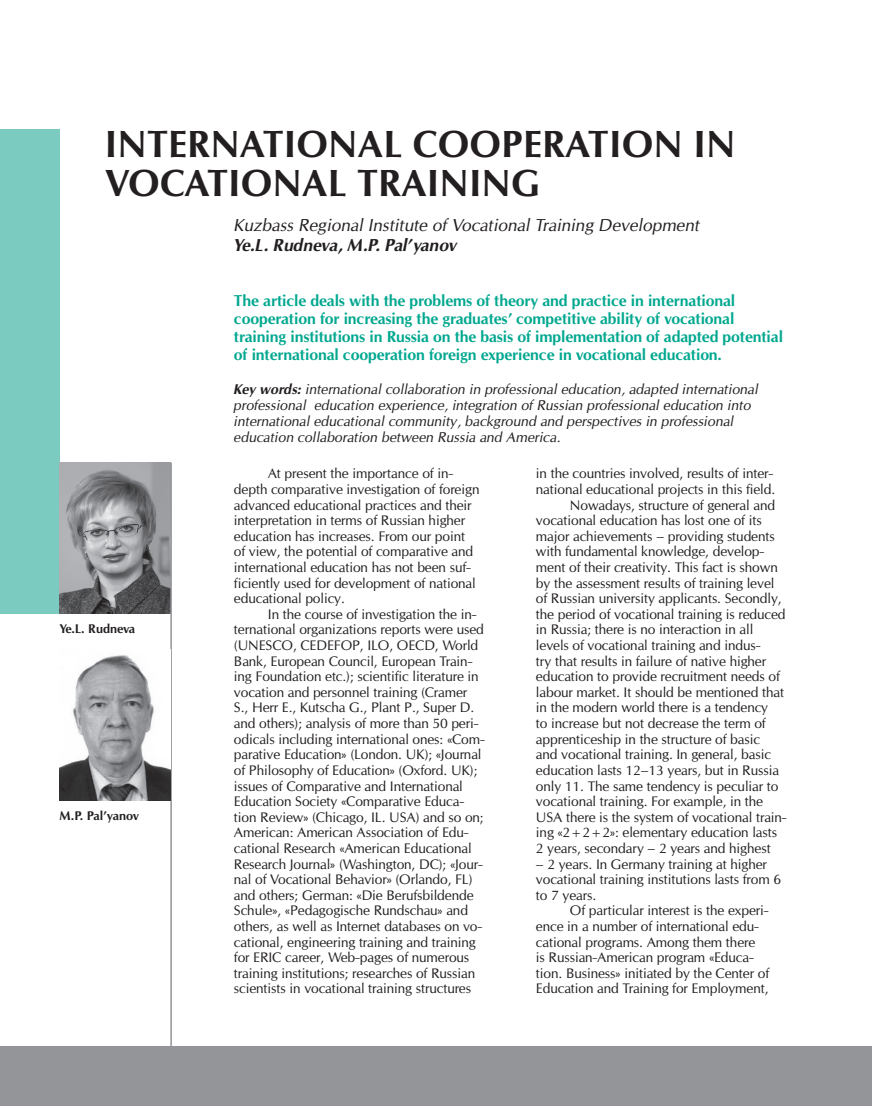
<style>
.page{position:relative;width:872px;height:1106px;background:#fff}
.page>*{position:absolute;margin:0;border:0;box-sizing:border-box;transform-origin:0 0}
.t1{font:700 36px "Opium New";color:#231f20}
.t2{font:italic 16.5px "Opium New";color:#231f20}
.t3{font:italic 700 16.5px "Opium New";color:#231f20}
.t4{font:700 15px/18px "Opium New";letter-spacing:-.01em;color:#00a78f}
.t5{font:italic 13.5px/16.2px "Opium New";color:#231f20}
.t6{font:13.2px/15.6px "Opium New";letter-spacing:-.01em;color:#231f20}
.t7{font:700 12px "Opium New";color:#231f20}
.s1{font-weight:700}
</style>
<div class="page">
<div style="left:0;top:1046px;width:872px;height:60px;background:#939598"></div>
<div style="left:0;top:129px;width:60px;height:484px;background:#7bcbc0"></div>
<img style="left:60px;top:462px;width:110px;height:151px">
<hr style="left:170px;top:463px;width:2px;height:583px;background:#939598">
<img style="left:60px;top:655px;width:110px;height:145px">
<h1 class="t1" style="left:105px;top:122px;width:109px">INTERNA</h1>
<h1 class="t1" style="left:263px;top:122px;width:45px">TIONAL</h1>
<h1 class="t1" style="left:412px;top:122px;width:28px">COOP</h1>
<h1 class="t1" style="left:523px;top:122px;width:110px">ERATION</h1>
<h1 class="t1" style="left:693px;top:122px;width:19px">IN</h1>
<h1 class="t1" style="left:105px;top:161px;width:51px">VOCA</h1>
<h1 class="t1" style="left:207px;top:161px;width:45px">TIONAL</h1>
<h1 class="t1" style="left:357px;top:161px;width:45px">TRAINING</h1>
<p class="t2" style="left:234px;top:215px;width:467px">Kuzbass Regional Institute of Vocational Training Development</p>
<p class="t3" style="left:234px;top:235px;width:225px">Ye.L. Rudneva, М.P. Pal’yanov</p>
<p class="t7" style="left:60px;top:621px;width:77px">Ye.L. Rudneva</p>
<p class="t7" style="left:60px;top:808px;width:81px">М.P. Pal’yanov</p>
<p class="t4" style="left:234px;top:292px;width:550px">The article deals with the problems of theory and practice in international cooperation for increasing the graduates’ competitive ability of vocational training institutions in Russia on the basis of implementation of adapted potential of international cooperation foreign experience in vocational education.</p>
<p class="t5" style="left:234px;top:380px;width:526px"><span class="s1">Key words:</span> international collaboration in professional education, adapted international professional education experience, integration of Russian professional education into international educational community, background and perspectives in professional education collaboration between Russia and America.</p>
<p class="t6" style="left:234px;top:466px;width:247px;text-indent:34px">At present the importance of in&shy;depth comparative investigation of foreign advanced educational practices and their interpretation in terms of Russian higher education has increases. From our point of view, the potential of comparative and international education has not been suf&shy;ficiently used for development of national educational policy.</p>
<p class="t6" style="left:234px;top:606px;width:252px;text-indent:34px">I n the course of investigation the in&shy;ternational organizations reports were used (UN ESCO</p>
<p class="t6" style="left:234px;top:637px;width:252px;text-indent:59px">, CEDEFOP, ILO, OECD, World Bank, European Council, European Train&shy;ing Foundation etc.); scientific literature in vocation and personnel training (Cramer S., Herr E., Kutscha G., Plant P., Super D. and others); analysis of more than 50 peri&shy;odicals including international ones: «Com&shy;parative Education» (London. U K); «Journal of Philosophy of Education» (Oxford. U K); issues of Comparative and I nternational Education Society «Comparative Educa&shy;tion Review» (Chicago, IL . USA</p>
<p class="t6" style="left:234px;top:809px;width:251px;text-indent:182px">) and so on; American: American Association of Edu&shy;cational Research «American Educational Research Journal» (Washington, DC); «Jour&shy;nal of Vocational Behavior» (Orlando, FL) and others; German: «Die Berufsbildende Schule», «Pеdagogische Rundschau» and others, as well as I nternet databases on vo&shy;cational, engineering training and training for ERIC</p>
<p class="t6" style="left:234px;top:949px;width:243px;text-indent:51px">career, Web-pages of numerous training institutions; researches of Russian scientists in vocational training structures</p>
<p class="t6" style="left:536px;top:466px;width:239px">in the countries involved, results of inter-</p>
<p class="t6" style="left:536px;top:481px;width:241px">national educational projects in this field.</p>
<p class="t6" style="left:570px;top:497px;width:207px">N owadays, structure of general and</p>
<p class="t6" style="left:536px;top:512px;width:227px">vocational education has lost one of its</p>
<p class="t6" style="left:536px;top:528px;width:240px">major achievements – providing students</p>
<p class="t6" style="left:536px;top:544px;width:230px">with fundamental knowledge, develop-</p>
<p class="t6" style="left:536px;top:559px;width:243px">ment of their creativity. This fact is shown</p>
<p class="t6" style="left:536px;top:575px;width:240px">by the assessment results of training level</p>
<p class="t6" style="left:536px;top:590px;width:247px">of Russian university applicants. Secondly,</p>
<p class="t6" style="left:536px;top:606px;width:251px">the period of vocational training is reduced</p>
<p class="t6" style="left:536px;top:622px;width:219px">in Russia; there is no interaction in all</p>
<p class="t6" style="left:536px;top:637px;width:226px">levels of vocational training and indus-</p>
<p class="t6" style="left:536px;top:653px;width:232px">try that results in failure of native higher</p>
<p class="t6" style="left:536px;top:668px;width:246px">education to provide recruitment needs of</p>
<p class="t6" style="left:536px;top:684px;width:250px">labour market. It should be mentioned that</p>
<p class="t6" style="left:536px;top:700px;width:234px">in the modern world there is a tendency</p>
<p class="t6" style="left:536px;top:715px;width:232px">to increase but not decrease the term of</p>
<p class="t6" style="left:536px;top:731px;width:226px">apprenticeship in the structure of basic</p>
<p class="t6" style="left:536px;top:746px;width:237px">and vocational training. I n general, basic</p>
<p class="t6" style="left:536px;top:762px;width:245px">education lasts 12–13 years, but in Russia</p>
<p class="t6" style="left:536px;top:778px;width:244px">only 11. The same tendency is peculiar to</p>
<p class="t6" style="left:536px;top:793px;width:229px">vocational training. For example, in the</p>
<p class="t6" style="left:536px;top:809px;width:10px">USA</p>
<p class="t6" style="left:536px;top:809px;width:252px;text-indent:30px">there is the system of vocational train&shy;ing «2+2+2»: elementary education lasts<br>2 years, secondary – 2 years and highest</p>
<p class="t6" style="left:536px;top:856px;width:247px">– 2 years. I n Germany training at higher vocational training institutions lasts from 6 to 7 years.</p>
<p class="t6" style="left:536px;top:902px;width:235px;text-indent:34px">Of particular interest is the experi&shy;ence in a number of international edu&shy;cational programs. Among them there<br>is Russian-American program «Educa&shy;tion. Business» initiated by the Center of Education and Training for Employment,</p>
</div>
